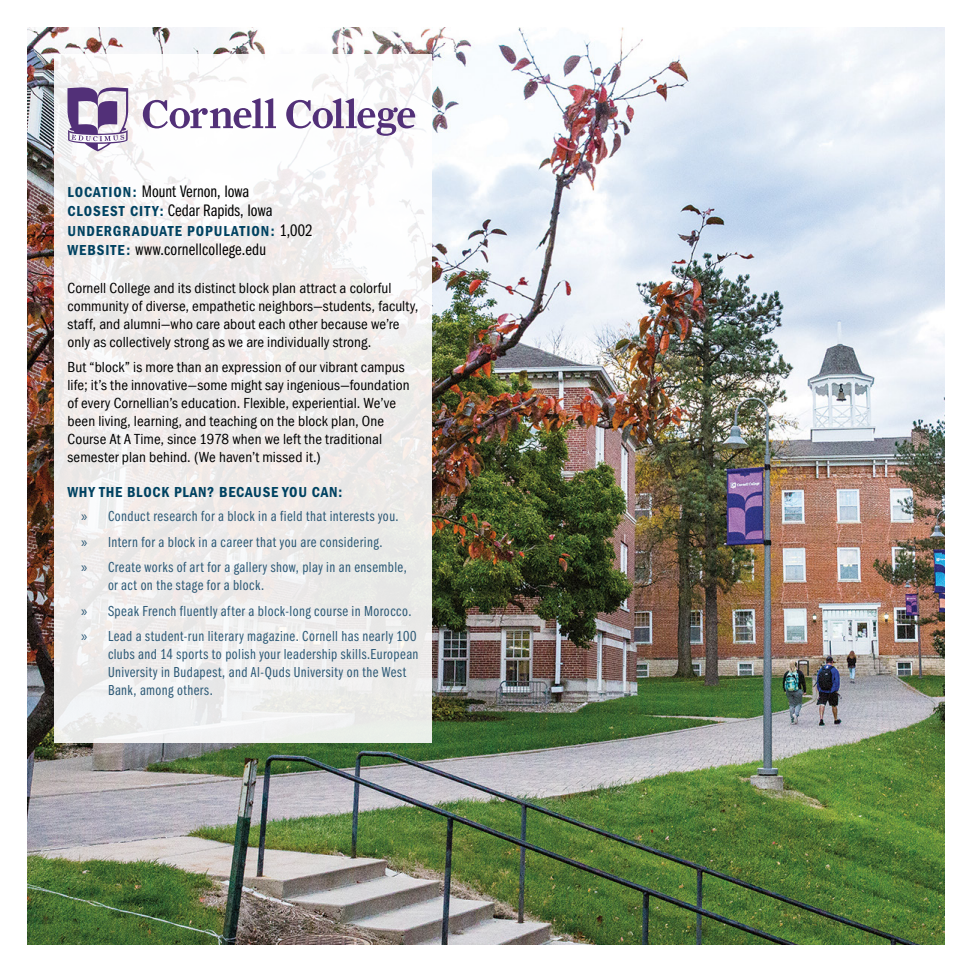
<style>
.page{position:relative;width:972px;height:972px;background:#fff}
.page>*{position:absolute;margin:0;border:0;box-sizing:border-box;transform-origin:0 0}
.t1{font:17.25px/19.5px "Franklin Gothic Book Cmpr";color:#000}
.t2{font:condensed 15px/18px "Franklin Gothic";letter-spacing:.005em;color:#000}
.t3{font:15px/25.5px "Franklin Gothic Book Cmpr";letter-spacing:.03em;color:#2c5976}
.t4{font:600 condensed 15px "Franklin Gothic";letter-spacing:.05em;color:#004261}
.s1{font-family:"Franklin Gothic";font-weight:600;font-stretch:condensed;font-size:15px;color:#004261}
.s2{font-family:"Franklin Gothic Book Cmpr";font-weight:400;font-stretch:normal;font-size:17.25px;color:#000}
.s3{font-family:"Myriad Pro"}
</style>
<div class="page">
<img style="left:27px;top:27px;width:918px;height:918px">
<div style="left:54px;top:54px;width:378px;height:688px;background:linear-gradient(to bottom,#f8f6f6,#ebe9e8)"></div>
<svg style="left:143px;top:98px;width:272px;height:38px"></svg>
<svg style="left:67px;top:87px;width:61px;height:64px"></svg>
<p class="t1" style="left:68px;top:181px;width:206px"><span class="s1">LOCATION:</span> Mount Vernon, Iowa<br><span class="s1">CLOSEST CITY:</span> Cedar Rapids, Iowa</p>
<p class="t4" style="left:68px;top:222px;width:247px">UNDERGRADUATE POPULATION: <span class="s2">1,002</span></p>
<p class="t1" style="left:68px;top:240px;width:200px"><span class="s1">WEBSITE:</span> www.cornellcollege.edu</p>
<p class="t2" style="left:68px;top:279px;width:353px">Cornell College and its distinct block plan attract a colorful community of diverse, empathetic neighbors—students, faculty, staff, and alumni—who care about each other because we’re only as collectively strong as we are individually strong.</p>
<p class="t2" style="left:68px;top:358px;width:344px">But “block” is more than an expression of our vibrant campus life; it’s the innovative—some might say ingenious—foundation of every Cornellian’s education. Flexible, experiential. We’ve been living, learning, and teaching on the block plan, One Course At A Time, since 1978 when we left the traditional semester plan behind. (We haven’t missed it.)</p>
<p class="t4" style="left:68px;top:483px;width:276px">WHY THE BLOCK PLAN? BECAUSE YOU CAN:</p>
<p class="t3" style="left:81px;top:504px;width:327px"><span class="s3">»</span> Conduct research for a block in a field that interests you. <span class="s3">»</span> Intern for a block in a career that you are considering.<br><span class="s3">»</span> Create works of art for a gallery show, play in an ensemble,</p>
<p class="t3" style="left:81px;top:573px;width:337px;text-indent:27px">or act on the stage for a block.<br><span class="s3">»</span> Speak French fluently after a block-long course in Morocco. <span class="s3">»</span> Lead a student-run literary magazine. Cornell has nearly 100</p>
<p class="t3" style="left:108px;top:646px;width:312px;line-height:18px">clubs and 14 sports to polish your leadership skills.European<br>University in Budapest, and Al-Quds University on the West<br>Bank, among others.</p>
</div>
